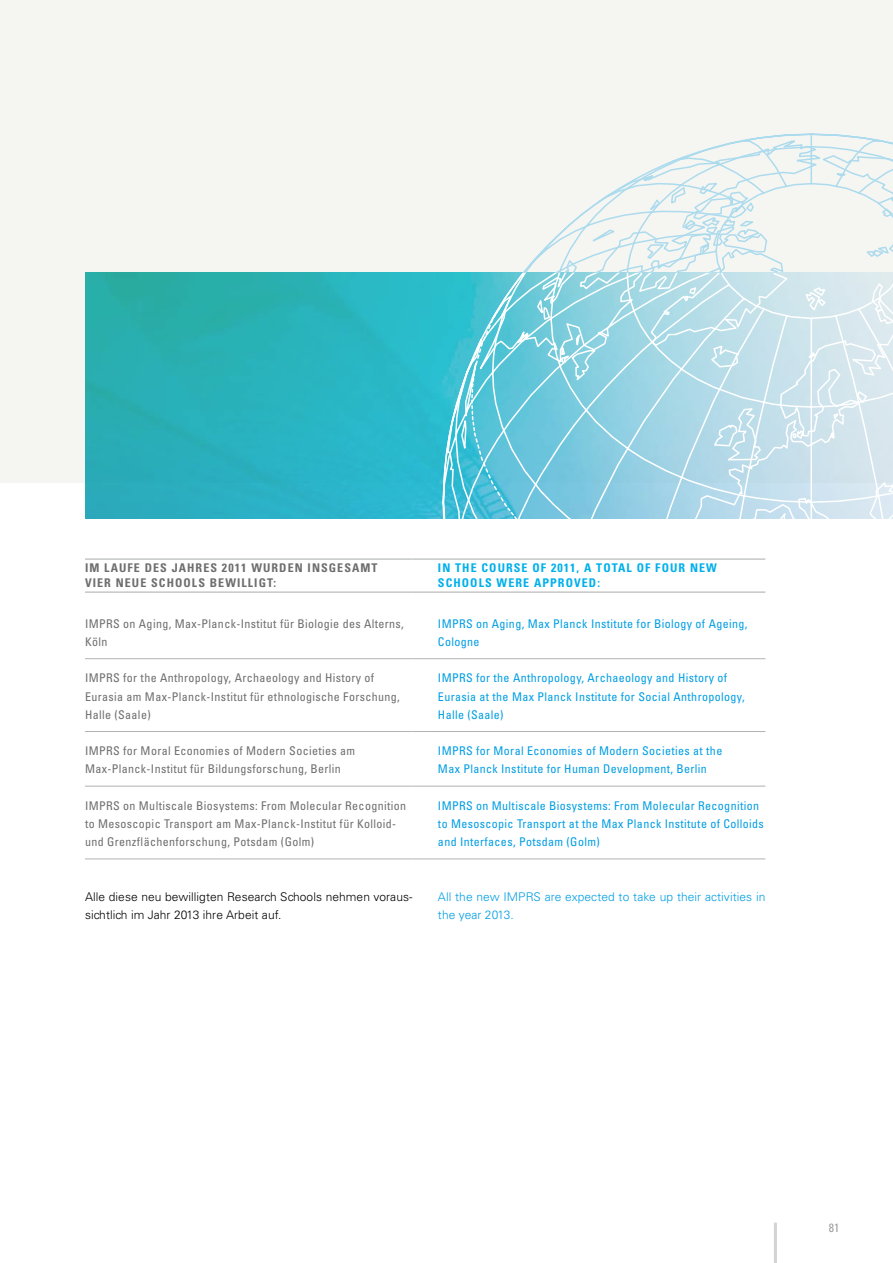
<style>
.page{position:relative;width:893px;height:1263px;background:#fff}
.page>*{position:absolute;margin:0;border:0;box-sizing:border-box;transform-origin:0 0}
.t1{font:condensed 12px/18.1px "Univers LT";letter-spacing:.03em;color:#6e6e6e}
.t2{font:condensed 12px/18.1px "Univers LT";letter-spacing:.03em;color:#009ee3}
.t3{font:300 12px/18.1px "Univers LT";letter-spacing:.005em;color:#000}
.t4{font:300 12px/18.1px "Univers LT";letter-spacing:.005em;color:#009ee3}
.t5{font:700 condensed 12px/15px "Univers LT";letter-spacing:.09em;color:#6e6e6e}
.t6{font:700 condensed 12px/15px "Univers LT";letter-spacing:.09em;color:#00b0eb}
.t7{font:condensed 12px "Univers LT";color:#9c9c9d}
</style>
<div class="page">
<div style="left:0;top:0;width:893px;height:482px;background:#f5f5f2"></div>
<hr style="left:774px;top:1222px;width:3px;height:41px;background:#d3d4d4">
<hr style="left:85px;top:658px;width:327px;height:1px;background:#b1b2b3">
<svg style="left:412px;top:658px;width:26px;height:1px"></svg>
<hr style="left:438px;top:658px;width:327px;height:1px;background:#b1b2b3">
<hr style="left:85px;top:731px;width:327px;height:1px;background:#b1b2b3">
<svg style="left:412px;top:731px;width:26px;height:1px"></svg>
<hr style="left:438px;top:731px;width:327px;height:1px;background:#b1b2b3">
<hr style="left:85px;top:558px;width:327px;height:2px;background:#c5c6c6">
<hr style="left:412px;top:558px;width:26px;height:2px;background:#c5c6c6">
<hr style="left:438px;top:558px;width:327px;height:2px;background:#c5c6c6">
<hr style="left:85px;top:591px;width:327px;height:2px;background:#c5c6c6">
<hr style="left:412px;top:591px;width:26px;height:2px;background:#c5c6c6">
<hr style="left:438px;top:591px;width:327px;height:2px;background:#c5c6c6">
<hr style="left:85px;top:786px;width:327px;height:1px;background:#b1b2b3">
<svg style="left:412px;top:786px;width:26px;height:1px"></svg>
<hr style="left:438px;top:786px;width:327px;height:1px;background:#b1b2b3">
<hr style="left:85px;top:858px;width:327px;height:1px;background:#b1b2b3">
<svg style="left:412px;top:858px;width:26px;height:1px"></svg>
<hr style="left:438px;top:858px;width:327px;height:1px;background:#b1b2b3">
<img style="left:85px;top:272px;width:357px;height:246px">
<svg style="left:442px;top:272px;width:451px;height:246px;background:#a3d8e5"></svg>
<svg style="left:743px;top:133px;width:137px;height:7px"></svg>
<svg style="left:523px;top:140px;width:370px;height:132px"></svg>
<p class="t5" style="left:85px;top:561px;width:294px">IM LAUFE DES JAHRES 2011 WURDEN INSGESAMT<br>VIER NEUE SCHOOLS BEWILLIGT:</p>
<p class="t6" style="left:438px;top:561px;width:280px">IN THE COURSE OF 2011, A TOTAL OF FOUR NEW<br>SCHOOLS WERE APPROVED:</p>
<p class="t1" style="left:85px;top:614px;width:320px">IMPRS on Aging, Max-Planck-Institut für Biologie des Alterns,<br>Köln</p>
<p class="t2" style="left:438px;top:614px;width:311px">IMPRS on Aging, Max Planck Institute for Biology of Ageing,<br>Cologne</p>
<p class="t1" style="left:85px;top:669px;width:316px">IMPRS for the Anthropology, Archaeology and H istory of<br>Eurasia am Max-Planck-Institut für ethnologische Forschung,<br>Halle (Saale)</p>
<p class="t2" style="left:438px;top:669px;width:308px">IMPRS for the Anthropology, Archaeology and H istory of<br>Eurasia at the Max Planck Institute for Social Anthropology,<br>Halle (Saale)</p>
<p class="t1" style="left:85px;top:742px;width:272px">IMPRS for Moral Economies of Modern Societies am<br>Max-Planck-Institut für Bildungsforschung, Berlin</p>
<p class="t2" style="left:438px;top:742px;width:286px">IMPRS for Moral Economies of Modern Societies at the<br>Max Planck Institute for H uman Development, Berlin</p>
<p class="t1" style="left:85px;top:796px;width:323px">IMPRS on Multiscale Biosystems: From Molecular Recognition to Mesoscopic Transport am Max-Planck-Institut für Kolloid&shy;und Grenzflächenforschung, Potsdam (Golm)</p>
<p class="t2" style="left:438px;top:796px;width:327px">IMPRS on Multiscale Biosystems: From Molecular Recognition to Mesoscopic Transport at the Max Planck Institute of Colloids and Interfaces, Potsdam (Golm)</p>
<p class="t3" style="left:85px;top:887px;width:329px">Alle diese neu bewilligten Research Schools nehmen voraus&shy;sichtlich im Jahr 2013 ihre Arbeit auf.</p>
<p class="t4" style="left:438px;top:887px;width:329px">All the new IMPRS are expected to take up their activities in the year 2013.</p>
<p class="t7" style="left:829px;top:1220px;width:12px">81</p>
</div>
